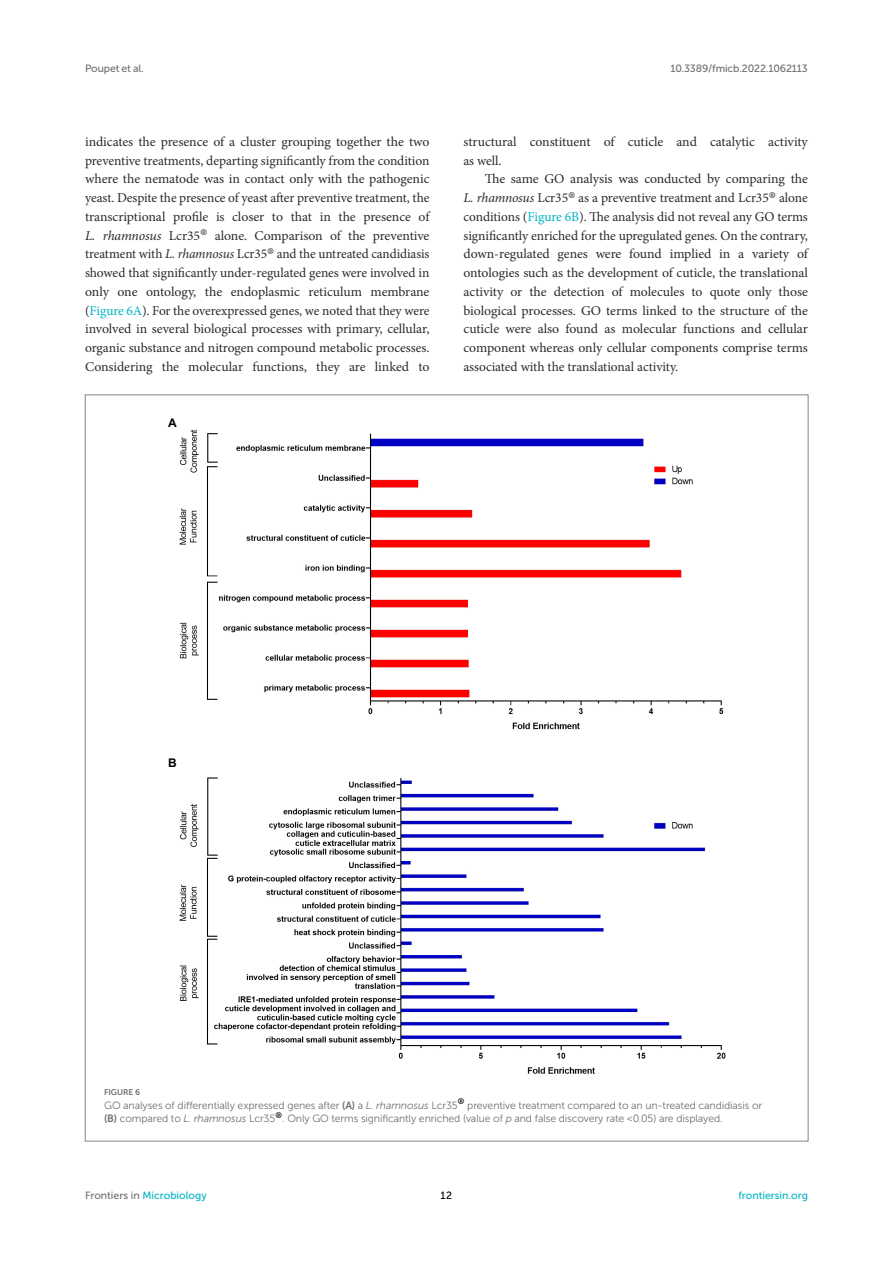
<style>
.page{position:relative;width:893px;height:1263px;background:#fff}
.page>*{position:absolute;margin:0;border:0;box-sizing:border-box;transform-origin:0 0}
.TEXT_FLUSH{font:13.5px/18.8px "Minion Pro";letter-spacing:-.005em;color:#2b2b2a;text-align:justify}
.TEXT{font:13.5px/18.8px "Minion Pro";letter-spacing:-.005em;color:#2b2b2a;text-align:justify}
.t1{font:700 12px "Arial";color:#000}
.FIG_LEG{font:10.5px/13.5px "Museo Sans 300";letter-spacing:-.01em;color:#706f70}
.t2{font:10.5px "Museo Sans 500";color:#00b4c4}
.t3{font:10.5px "Museo Sans 500";letter-spacing:-.015em;color:#706f70}
.t4{font:10.5px "Museo Sans 500";color:#000}
.FIG_HD{font:8.25px "Museo Sans 700";letter-spacing:-.01em;color:#706f70}
.s1{font-style:italic}
.s2{font-size:22.5px;color:#414042}
.s3{color:#00b4c4}
.s4{font-family:"Museo Sans 700"}
.s5{font-family:"Minion Pro";font-size:22.5px;color:#000}
.s6{color:#706f70}
</style>
<div class="page">
<img style="left:179px;top:429px;width:547px;height:645px">
<p class="t3" style="left:85px;top:63px;width:60px">Poupet et al.</p>
<p class="t3" style="left:670px;top:63px;width:139px">10.3389/fmicb.2022.1062113</p>
<p class="TEXT_FLUSH" style="left:85px;top:132px;width:346px">indicates the presence of a cluster grouping together the two preventive treatments, departing significantly from the condition where the nematode was in contact only with the pathogenic yeast. Despite the presence of yeast after preventive treatment, the transcriptional profile is closer to that in the presence of <span class="s1">L. rhamnosus</span> Lcr35<span class="s2">®</span> alone. Comparison of the preventive treatment with <span class="s1">L. rhamnosus</span> Lcr35<span class="s2">®</span> and the untreated candidiasis showed that significantly under-regulated genes were involved in only one ontology, the endoplasmic reticulum membrane (<span class="s3">Figure 6A</span>). For the overexpressed genes, we noted that they were involved in several biological processes with primary, cellular, organic substance and nitrogen compound metabolic processes.<br>Considering the molecular functions, they are linked to</p>
<p class="TEXT_FLUSH" style="left:463px;top:132px;width:346px">structural constituent of cuticle and catalytic activity as well.</p>
<p class="TEXT" style="left:463px;top:170px;width:346px;text-indent:21px">The same GO analysis was conducted by comparing the <span class="s1">L. rhamnosus</span> Lcr35<span class="s2">®</span> as a preventive treatment and Lcr35<span class="s2">®</span> alone conditions (<span class="s3">Figure 6B</span>). The analysis did not reveal any GO terms significantly enriched for the upregulated genes. On the contrary, down-regulated genes were found implied in a variety of ontologies such as the development of cuticle, the translational activity or the detection of molecules to quote only those biological processes. GO terms linked to the structure of the cuticle were also found as molecular functions and cellular component whereas only cellular components comprise terms associated with the translational activity.</p>
<p class="t1" style="left:168px;top:414px;width:10px">A</p>
<p class="t1" style="left:168px;top:754px;width:10px">B</p>
<p class="FIG_HD" style="left:104px;top:1088px;width:37px">FIGURE 6</p>
<p class="FIG_LEG" style="left:104px;top:1098px;width:659px">GO analyses of differentially expressed genes after <span class="s4">(A)</span> a <span class="s1">L. rhamnosus</span> Lcr35<span class="s5">®</span> preventive treatment compared to an un-treated candidiasis or <span class="s4">(B)</span> compared to <span class="s1">L. rhamnosus</span> Lcr35<span class="s5">®</span>. Only GO terms significantly enriched (value of <span class="s1">p</span> and false discovery rate &lt; 0.05) are displayed.</p>
<p class="t2" style="left:85px;top:1190px;width:123px"><span class="s6">Frontiers in</span> Microbiology</p>
<p class="t4" style="left:441px;top:1190px;width:13px">12</p>
<p class="t2" style="left:738px;top:1190px;width:71px">frontiersin.org</p>
</div>
